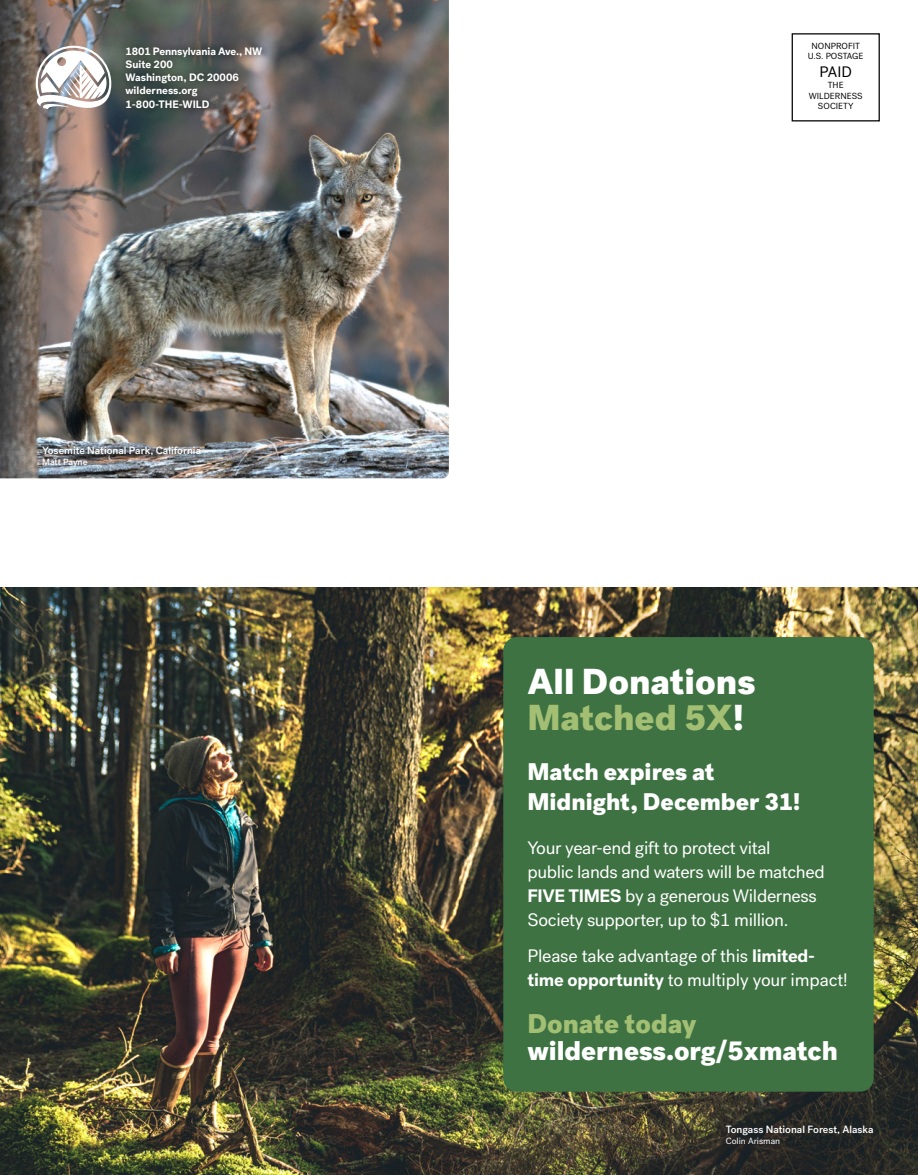
<style>
.page{position:relative;width:918px;height:1175px;background:#fff}
.page>*{position:absolute;margin:0;border:0;box-sizing:border-box;transform-origin:0 0}
.t1{font:900 36px/36px "Post Grotesk";color:#fff}
.t2{font:900 27px/27px "Post Grotesk";color:#fff}
.t3{font:900 24px/30px "Post Grotesk";color:#fff}
.t4{font:18px/24px "Post Grotesk";letter-spacing:-.02em;color:#fff}
.t5{font:15.15px "Post Grotesk";color:#000}
.t6{font:700 10.8px "Post Grotesk";color:#fff}
.Main_Text{font:500 10.5px "Post Grotesk";color:#fff}
.Main_Text-2{font:9px "Post Grotesk";color:#fff}
.Main_Text-3{font:500 9px "Post Grotesk";color:#fff}
.t7{font:8.85px "Post Grotesk";color:#000}
.s1{color:#a3bf73}
.s2{font-weight:700}
</style>
<div class="page">
<img style="left:0;top:0;width:449px;height:478px">
<svg style="left:36px;top:46px;width:75px;height:63px"></svg>
<div style="left:118px;top:40px;width:151px;height:76px;background:#000;opacity:.6"></div>
<div style="left:35px;top:439px;width:174px;height:35px;background:#000;opacity:.75"></div>
<img style="left:0;top:587px;width:918px;height:587px">
<div style="left:792px;top:33px;width:88px;height:88px;border:1px solid #000"></div>
<div style="left:503px;top:637px;width:371px;height:454px;background:#3e7242;border-radius:14px"></div>
<p class="t6" style="left:125px;top:44px;width:138px">1801 Pennsylvania Ave., NW</p>
<p class="t6" style="left:125px;top:57px;width:49px">Suite 200</p>
<p class="t6" style="left:125px;top:71px;width:115px">Washington, DC 20006</p>
<p class="t6" style="left:125px;top:84px;width:74px">wilderness.org</p>
<p class="t6" style="left:125px;top:97px;width:86px">1-800-THE-WILD</p>
<p class="Main_Text" style="left:42px;top:444px;width:161px">Yosemite National Park, California</p>
<p class="Main_Text-3" style="left:42px;top:456px;width:47px">Matt Payne</p>
<p class="t7" style="left:812px;top:41px;width:50px">NONPROFIT</p>
<p class="t7" style="left:808px;top:51px;width:57px">U.S. POSTAGE</p>
<p class="t5" style="left:819px;top:63px;width:34px">PAID</p>
<p class="t7" style="left:828px;top:80px;width:17px">THE</p>
<p class="t7" style="left:809px;top:90px;width:55px">WILDERNESS</p>
<p class="t7" style="left:818px;top:101px;width:37px">SOCIETY</p>
<p class="t1" style="left:527px;top:664px;width:230px">All Donations<br><span class="s1">Matched 5X</span>!</p>
<p class="t3" style="left:527px;top:757px;width:274px">Match expires at<br>Midnight, December 31!</p>
<p class="t4" style="left:527px;top:836px;width:299px">Your year-end gift to protect vital<br>public lands and waters will be matched <span class="s2">FIVE TIMES</span> by a generous Wilderness Society supporter, up to $1 million.</p>
<p class="t4" style="left:527px;top:944px;width:322px">Please take advantage of this <span class="s2">limited&shy;time opportunity</span> to multiply your impact!</p>
<p class="t2" style="left:527px;top:1011px;width:312px"><span class="s1">Donate today </span>wilderness.org/5xmatch</p>
<p class="Main_Text" style="left:726px;top:1123px;width:150px">Tongass National Forest, Alaska</p>
<p class="Main_Text-2" style="left:726px;top:1135px;width:56px">Colin Arisman</p>
</div>
